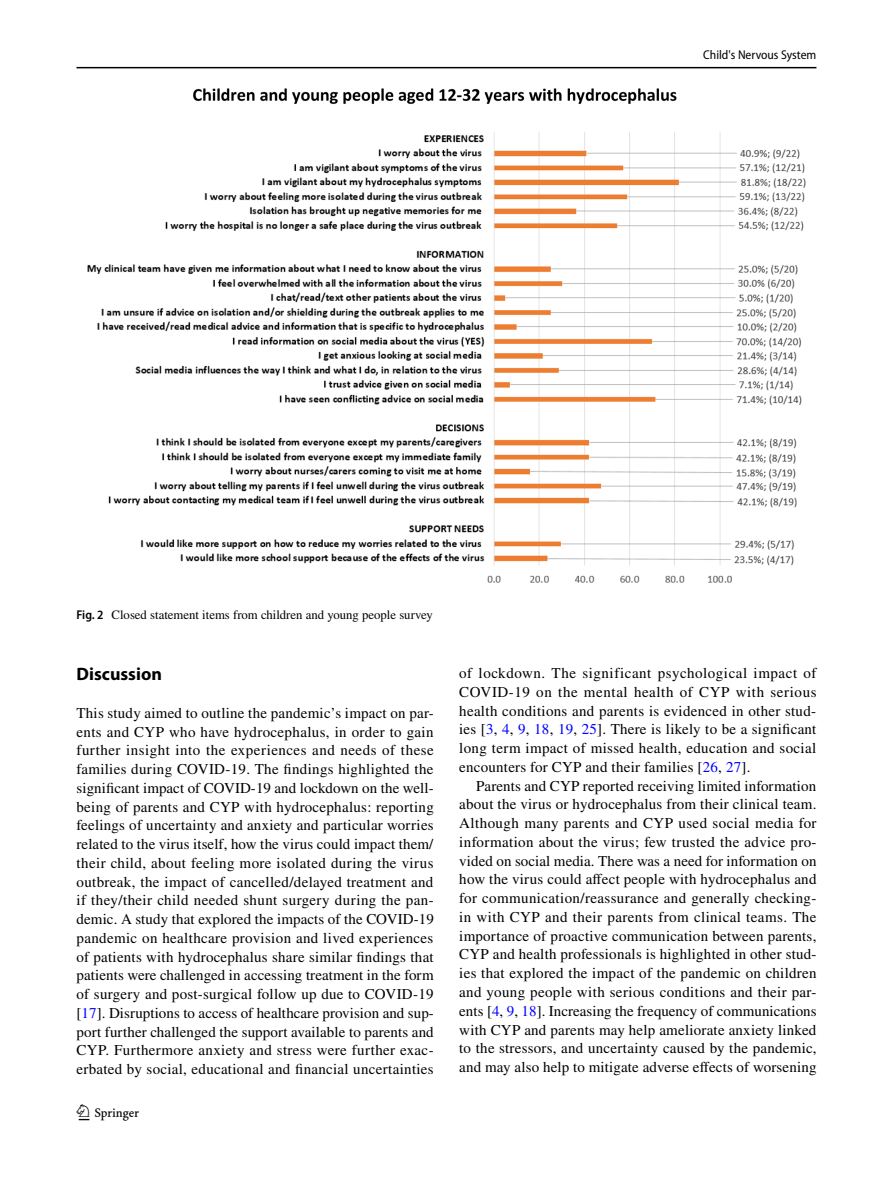
<style>
.page{position:relative;width:893px;height:1187px;background:#fff}
.page>*{position:absolute;margin:0;border:0;box-sizing:border-box;transform-origin:0 0}
.t1{font:22.5px "Springnew Regular 2";color:#000}
.t2{font:700 18px "Myriad Pro";color:#000}
.t3{font:15px/18.8px "STIX";letter-spacing:.015em;color:#000;text-align:justify}
.t4{font:12.75px "STIX";color:#000}
.t5{font:semi-condensed 12.75px "Myriad Pro";color:#000}
.s1{font-family:"Myriad Pro";font-weight:600;font-stretch:semi-condensed}
.s2{color:#00f}
</style>
<div class="page">
<hr style="left:77px;top:67px;width:739px;height:1px;background:#000">
<img style="left:87px;top:88px;width:719px;height:495px">
<p class="t5" style="left:703px;top:48px;width:115px">Child's Nervous System</p>
<p class="t4" style="left:77px;top:606px;width:358px"><span class="s1">Fig. 2</span> Closed statement items from children and young people survey</p>
<p class="t2" style="left:77px;top:662px;width:87px">Discussion</p>
<p class="t3" style="left:77px;top:704px;width:359px">This study aimed to outline the pandemic’s impact on par&shy;ents and CYP who have hydrocephalus, in order to gain further insight into the experiences and needs of these families during COVID-19. The findings highlighted the significant impact of COVID-19 and lockdown on the well&shy;being of parents and CYP with hydrocephalus: reporting feelings of uncertainty and anxiety and particular worries related to the virus itself, how the virus could impact them/ their child, about feeling more isolated during the virus outbreak, the impact of cancelled/delayed treatment and if they/their child needed shunt surgery during the pan&shy;demic. A study that explored the impacts of the COVID-19 pandemic on healthcare provision and lived experiences of patients with hydrocephalus share similar findings that patients were challenged in accessing treatment in the form of surgery and post-surgical follow up due to COVID-19 [<span class="s2">17</span>]. Disruptions to access of healthcare provision and sup&shy;port further challenged the support available to parents and CYP. Furthermore anxiety and stress were further exac&shy;erbated by social, educational and financial uncertainties</p>
<h1 class="t1" style="left:79px;top:1104px;width:62px">1 3</h1>
<p class="t3" style="left:459px;top:664px;width:359px">of lockdown. The significant psychological impact of COVID-19 on the mental health of CYP with serious health conditions and parents is evidenced in other stud&shy;ies [<span class="s2">3</span>, <span class="s2">4</span>, <span class="s2">9</span>, <span class="s2">18</span>, <span class="s2">19</span>, <span class="s2">25</span>]. There is likely to be a significant long term impact of missed health, education and social encounters for CYP and their families [<span class="s2">26</span>, <span class="s2">27</span>].</p>
<p class="t3" style="left:459px;top:777px;width:359px;text-indent:17px">Parents and CYP reported receiving limited information about the virus or hydrocephalus from their clinical team.<br>Although many parents and CYP used social media for information about the virus; few trusted the advice pro&shy;vided on social media. There was a need for information on how the virus could affect people with hydrocephalus and for communication/reassurance and generally checking&shy;in with CYP and their parents from clinical teams. The importance of proactive communication between parents, CYP and health professionals is highlighted in other stud&shy;ies that explored the impact of the pandemic on children and young people with serious conditions and their par&shy;ents [<span class="s2">4</span>, <span class="s2">9</span>, <span class="s2">18</span>]. Increasing the frequency of communications with CYP and parents may help ameliorate anxiety linked to the stressors, and uncertainty caused by the pandemic, and may also help to mitigate adverse effects of worsening</p>
</div>
